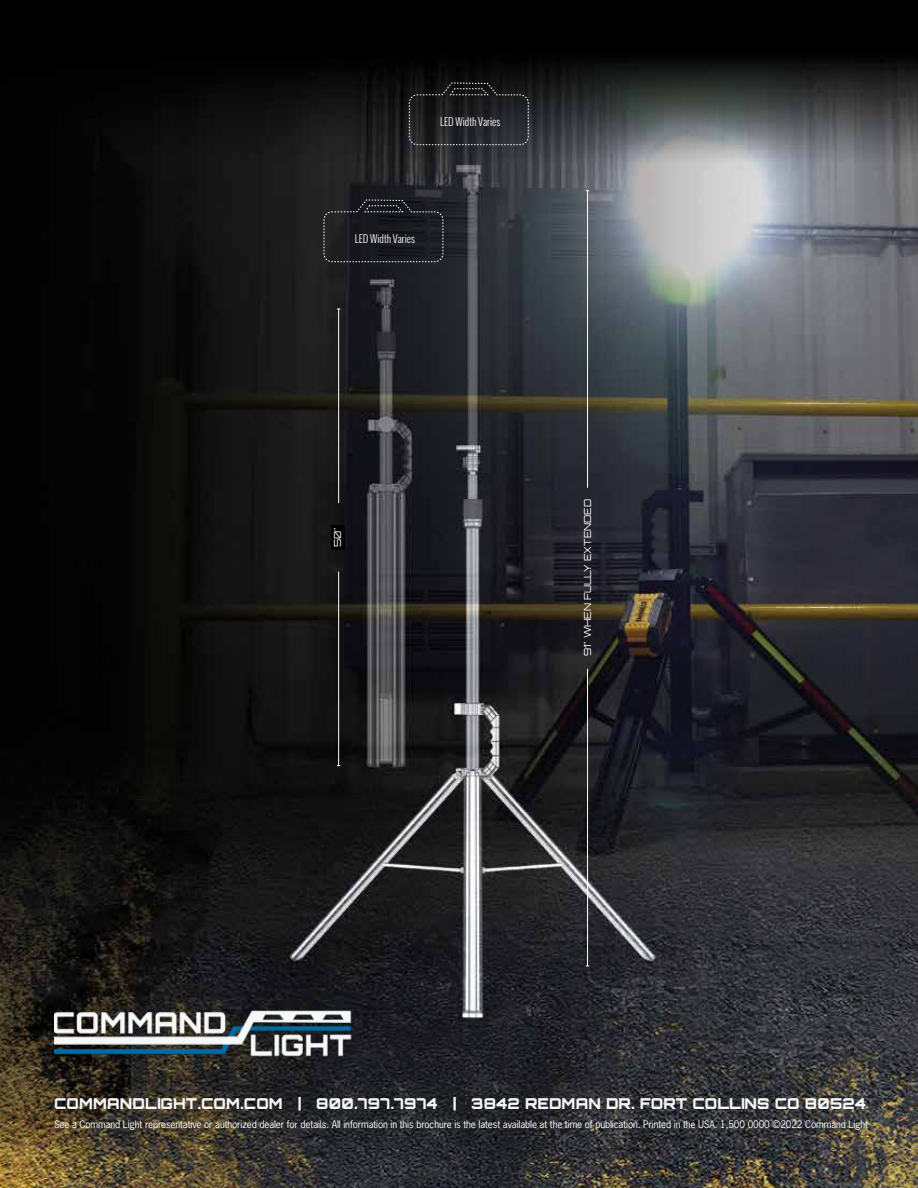
<style>
.page{position:relative;width:918px;height:1188px;background:#fff}
.page>*{position:absolute;margin:0;border:0;box-sizing:border-box;transform-origin:0 0}
.t1{font:900 15px "Orbitron";letter-spacing:.01em;color:#f6f6f6}
.t2{font:300 10.5px "Oswald";color:#fff}
.t3{font:9.75px "News Gothic Std";letter-spacing:-.01em;color:#fff}
.t4{font:300 9.75px "Orbitron";color:#fff}
</style>
<div class="page">
<img style="left:0;top:0;width:918px;height:1188px">
<hr style="left:338px;top:572px;width:1px;height:194px;background:#fff">
<div style="left:331px;top:525px;width:13px;height:25px;background:#000"></div>
<svg style="left:324px;top:200px;width:120px;height:62px;background:#1e2024"></svg>
<svg style="left:409px;top:83px;width:120px;height:62px;background:#242426"></svg>
<hr style="left:587px;top:191px;width:1px;height:297px;background:#fff">
<hr style="left:587px;top:669px;width:1px;height:297px;background:#fff">
<hr style="left:338px;top:309px;width:1px;height:194px;background:#fff">
<img style="left:54px;top:1000px;width:299px;height:68px">
<p class="t2" style="left:440px;top:114px;width:61px">LED Width Varies</p>
<p class="t2" style="left:355px;top:231px;width:61px">LED Width Varies</p>
<p class="t4" style="left:331px;top:547px;width:21px;rotate:-90deg">50"</p>
<p class="t4" style="left:581px;top:656px;width:159px;rotate:-90deg">91" WHEN FULLY EXTENDED</p>
<h1 class="t1" style="left:54px;top:1094px;width:814px">COMMANDLIGHT.COM.COM | 800.797.7974 | 3842 REDMAN DR. FORT COLLINS CO 80524</h1>
<p class="t3" style="left:54px;top:1118px;width:816px">See a Command Light representative or authorized dealer for details. All information in this brochure is the latest available at the time of publication. Printed in the USA. 1,500 0000 ©2022 Command Light</p>
</div>
